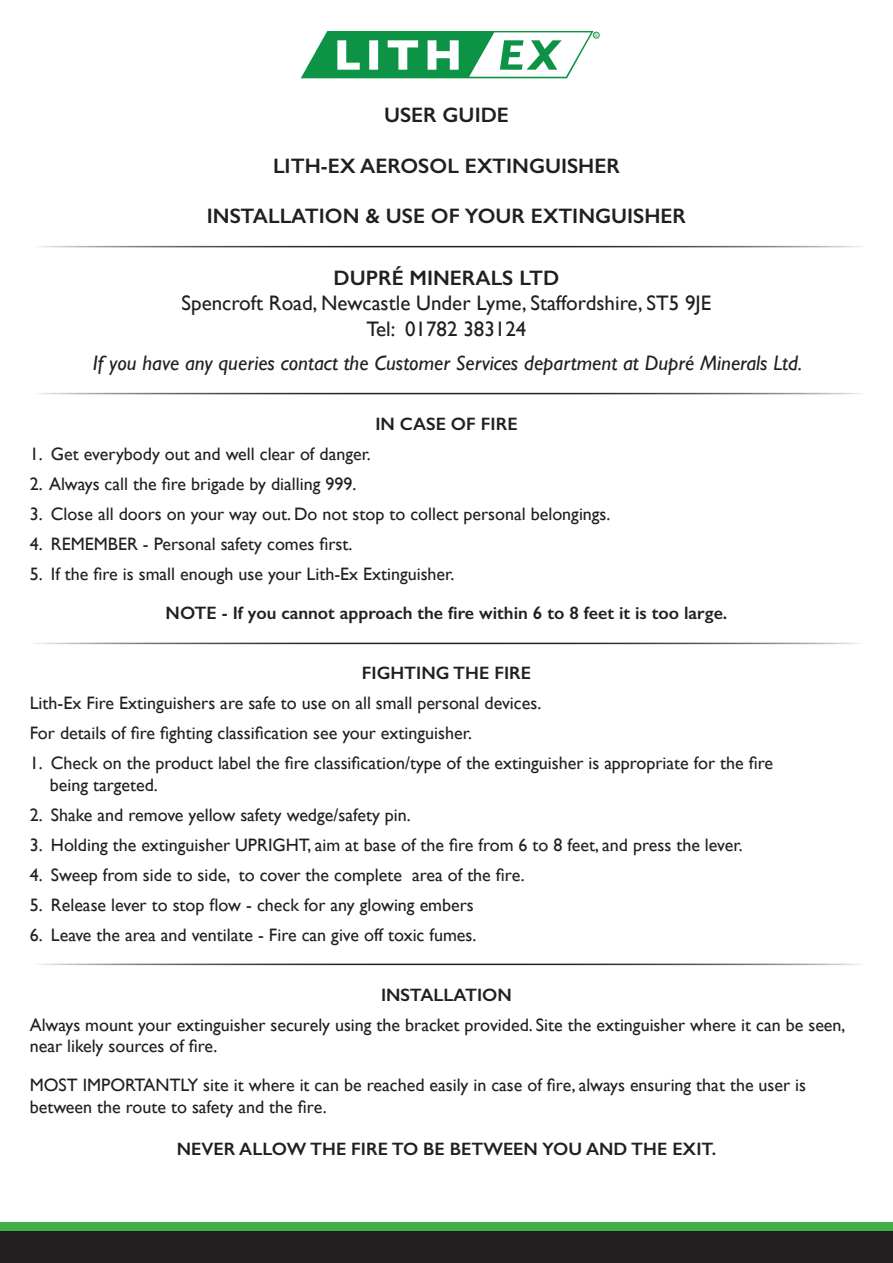
<style>
.page{position:relative;width:893px;height:1263px;background:#fff}
.page>*{position:absolute;margin:0;border:0;box-sizing:border-box;transform-origin:0 0}
.t1{font:600 21px "Gill Sans";color:#231f20}
.t2{font:italic 21px "Gill Sans";color:#231f20}
.t3{font:21px/25.2px "Gill Sans";color:#231f20;text-align:center}
.t4{font:18px/21.6px "Gill Sans";color:#231f20}
.t5{font:600 18px "Gill Sans";color:#231f20}
.t6{font:4.8px "Arial";color:#0d9345}
</style>
<div class="page">
<div style="left:0;top:1225px;width:893px;height:38px;background:#231f20"></div>
<div style="left:0;top:1222px;width:893px;height:9px;background:#40ae49"></div>
<svg style="left:301px;top:31px;width:298px;height:47px"></svg>
<p class="t6" style="left:594px;top:32px;width:5px">R</p>
<p class="t1" style="left:384px;top:103px;width:126px">USER GUIDE</p>
<p class="t1" style="left:273px;top:153px;width:348px">LITH-EX AEROSOL EXTINGUISHER</p>
<p class="t1" style="left:207px;top:203px;width:481px">INSTALLATION &amp; USE OF YOUR EXTINGUISHER</p>
<p class="t1" style="left:334px;top:265px;width:227px">DUPRÉ MINERALS LTD</p>
<p class="t3" style="left:182px;top:291px;width:531px">Spencroft Road, Newcastle Under Lyme, Staffordshire, ST5 9JE<br>Tel: 01782 383124</p>
<p class="t2" style="left:93px;top:351px;width:711px">If you have any queries contact the Customer Services department at Dupré Minerals Ltd.</p>
<p class="t5" style="left:375px;top:413px;width:144px">IN CASE OF FIRE</p>
<p class="t4" style="left:30px;top:443px;width:343px">1. Get everybody out and well clear of danger.</p>
<p class="t4" style="left:30px;top:473px;width:328px">2. Always call the fire brigade by dialling 999.</p>
<p class="t4" style="left:30px;top:503px;width:582px">3. Close all doors on your way out. Do not stop to collect personal belongings.</p>
<p class="t4" style="left:30px;top:533px;width:324px">4. REMEMBER - Personal safety comes first.</p>
<p class="t4" style="left:30px;top:563px;width:426px">5. If the fire is small enough use your Lith-Ex Extinguisher.</p>
<p class="t5" style="left:166px;top:602px;width:563px">NOTE - If you cannot approach the fire within 6 to 8 feet it is too large.</p>
<p class="t5" style="left:362px;top:662px;width:171px">FIGHTING THE FIRE</p>
<p class="t4" style="left:30px;top:688px;width:513px;line-height:30px">Lith-Ex Fire Extinguishers are safe to use on all small personal devices.<br>For details of fire fighting classification see your extinguisher.</p>
<p class="t4" style="left:50px;top:752px;width:725px;text-indent:-20px">1. Check on the product label the fire classification/type of the extinguisher is appropriate for the fire being targeted.</p>
<p class="t4" style="left:30px;top:804px;width:383px">2. Shake and remove yellow safety wedge/safety pin.</p>
<p class="t4" style="left:30px;top:834px;width:714px">3. Holding the extinguisher UPRIGHT, aim at base of the fire from 6 to 8 feet, and press the lever.</p>
<p class="t4" style="left:30px;top:864px;width:496px">4. Sweep from side to side, to cover the complete area of the fire.</p>
<p class="t4" style="left:30px;top:894px;width:446px">5. Release lever to stop flow - check for any glowing embers</p>
<p class="t4" style="left:30px;top:924px;width:448px">6. Leave the area and ventilate - Fire can give off toxic fumes.</p>
<p class="t5" style="left:381px;top:984px;width:132px">INSTALLATION</p>
<p class="t4" style="left:30px;top:1014px;width:817px">Always mount your extinguisher securely using the bracket provided. Site the extinguisher where it can be seen, near likely sources of fire.</p>
<p class="t4" style="left:30px;top:1074px;width:778px">MOST IMPORTANTLY site it where it can be reached easily in case of fire, always ensuring that the user is between the route to safety and the fire.</p>
<p class="t5" style="left:177px;top:1138px;width:541px">NEVER ALLOW THE FIRE TO BE BETWEEN YOU AND THE EXIT.</p>
</div>
